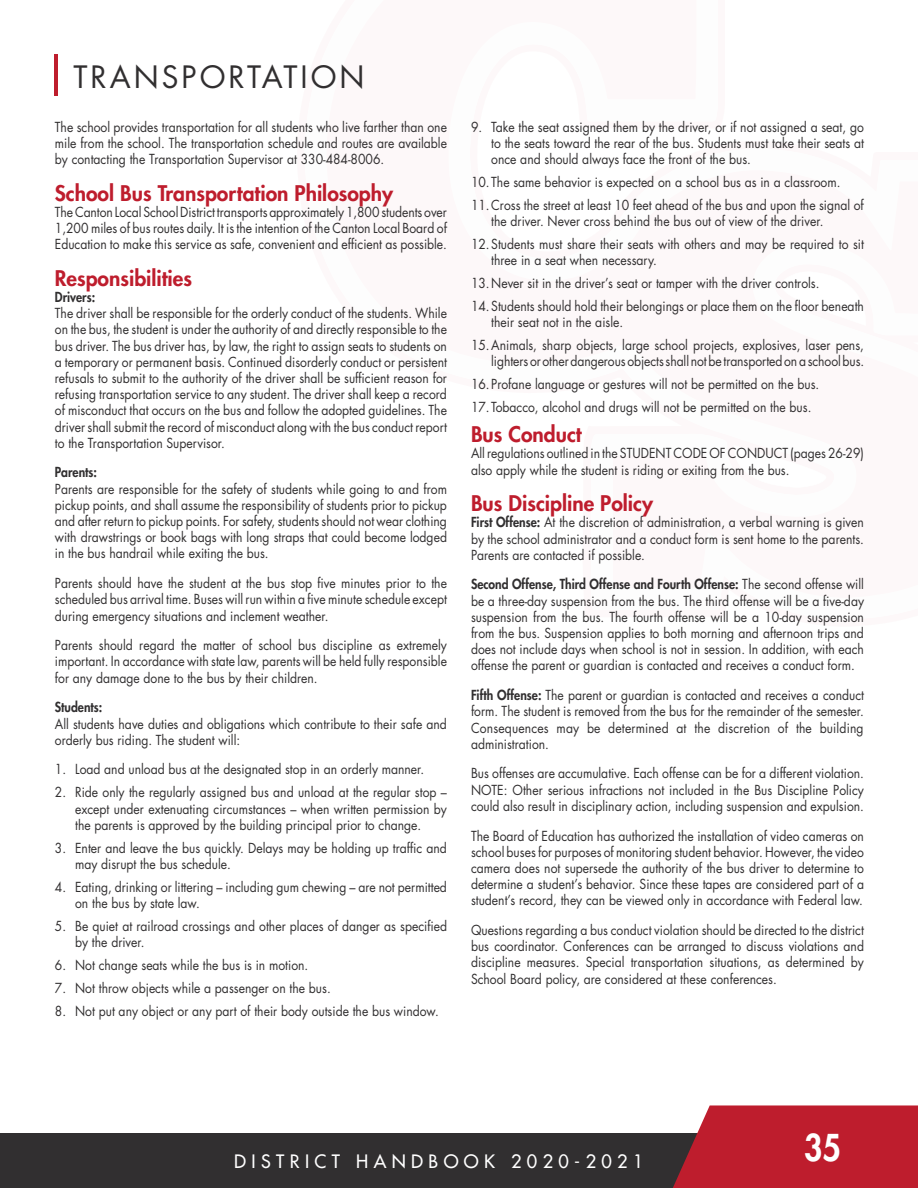
<style>
.page{position:relative;width:918px;height:1188px;background:#fff}
.page>*{position:absolute;margin:0;border:0;box-sizing:border-box;transform-origin:0 0}
.t1{font:800 36px "Futura";color:#fff;scale:.89 1}
.t2{font:30px "Futura";letter-spacing:.1em;color:#312f30}
.t3{font:800 21px "Futura";color:#be1d2d}
.t4{font:18px "Futura";letter-spacing:.3em;color:#fff}
.t5{font:13.5px/16.2px "Futura";color:#312f30;text-align:justify;scale:.9 1}
.t6{font:800 13.5px "Futura";color:#312f30;scale:.9 1}
.s1{font-weight:800}
</style>
<div class="page">
<div style="left:0;top:1134px;width:918px;height:54px;background:#312f30"></div>
<svg style="left:673px;top:1105px;width:245px;height:83px;background:#bb2837"></svg>
<hr style="left:54px;top:54px;width:4px;height:41px;background:#be1d2d">
<h2 class="t2" style="left:74px;top:56px;width:293px">TRANSPORTATION</h2>
<p class="t5" style="left:55px;top:118px;width:437px">The school provides transportation for all students who live farther than one mile from the school. The transportation schedule and routes are available by contacting the Transportation Supervisor at 330-484-8006.</p>
<h3 class="t3" style="left:55px;top:179px;width:340px">School Bus Transportation Philosophy</h3>
<p class="t5" style="left:55px;top:203px;width:437px">The Canton Local School District transports approximately 1,800 students over 1,200 miles of bus routes daily. It is the intention of the Canton Local Board of Education to make this service as safe, convenient and efficient as possible.</p>
<h3 class="t3" style="left:55px;top:264px;width:139px">Responsibilities</h3>
<p class="t6" style="left:55px;top:288px;width:46px">Drivers:</p>
<p class="t5" style="left:55px;top:305px;width:437px">The driver shall be responsible for the orderly conduct of the students. While on the bus, the student is under the authority of and directly responsible to the bus driver. The bus driver has, by law, the right to assign seats to students on a temporary or permanent basis. Continued disorderly conduct or persistent refusals to submit to the authority of the driver shall be sufficient reason for refusing transportation service to any student. The driver shall keep a record of misconduct that occurs on the bus and follow the adopted guidelines. The driver shall submit the record of misconduct along with the bus conduct report to the Transportation Supervisor.</p>
<p class="t6" style="left:55px;top:463px;width:48px">Parents:</p>
<p class="t5" style="left:55px;top:480px;width:437px">Parents are responsible for the safety of students while going to and from pickup points, and shall assume the responsibility of students prior to pickup and after return to pickup points. For safety, students should not wear clothing with drawstrings or book bags with long straps that could become lodged in the bus handrail while exiting the bus.</p>
<p class="t5" style="left:55px;top:575px;width:437px">Parents should have the student at the bus stop five minutes prior to the scheduled bus arrival time. Buses will run within a five minute schedule except during emergency situations and inclement weather.</p>
<p class="t5" style="left:55px;top:637px;width:437px">Parents should regard the matter of school bus discipline as extremely important. In accordance with state law, parents will be held fully responsible for any damage done to the bus by their children.</p>
<p class="t6" style="left:55px;top:698px;width:54px">Students:</p>
<p class="t5" style="left:55px;top:715px;width:437px">All students have duties and obligations which contribute to their safe and orderly bus riding. The student will:</p>
<p class="t5" style="left:55px;top:761px;width:412px">1. Load and unload bus at the designated stop in an orderly manner.</p>
<p class="t5" style="left:75px;top:784px;width:415px;text-indent:-20px">2. Ride only the regularly assigned bus and unload at the regular stop – except under extenuating circumstances – when written permission by the parents is approved by the building principal prior to change.</p>
<p class="t5" style="left:75px;top:839px;width:415px;text-indent:-20px">3. Enter and leave the bus quickly. Delays may be holding up traffic and may disrupt the bus schedule.</p>
<p class="t5" style="left:75px;top:879px;width:415px;text-indent:-20px">4. Eating, drinking or littering – including gum chewing – are not permitted on the bus by state law.</p>
<p class="t5" style="left:75px;top:918px;width:415px;text-indent:-20px">5. Be quiet at railroad crossings and other places of danger as specified by the driver.</p>
<p class="t5" style="left:55px;top:957px;width:283px">6. Not change seats while the bus is in motion.</p>
<p class="t5" style="left:55px;top:980px;width:308px">7. Not throw objects while a passenger on the bus.</p>
<p class="t5" style="left:55px;top:1003px;width:428px">8. Not put any object or any part of their body outside the bus window.</p>
<p class="t5" style="left:491px;top:118px;width:416px;text-indent:-20px">9. Take the seat assigned them by the driver, or if not assigned a seat, go to the seats toward the rear of the bus. Students must take their seats at once and should always face the front of the bus.</p>
<p class="t5" style="left:471px;top:170px;width:438px;line-height:23px">10. The same behavior is expected on a school bus as in a classroom.<br>11.Cross the street at least 10 feet ahead of the bus and upon the signal of</p>
<p class="t5" style="left:471px;top:209px;width:438px;line-height:23px;text-indent:20px">the driver. Never cross behind the bus out of view of the driver.<br>12.Students must share their seats with others and may be required to sit</p>
<p class="t5" style="left:471px;top:249px;width:438px;line-height:23px;text-align:left;text-indent:20px">three in a seat when necessary.<br>13.Never sit in the driver’s seat or tamper with the driver controls.<br>14.Students should hold their belongings or place them on the floor beneath</p>
<p class="t5" style="left:471px;top:311px;width:438px;line-height:23px;text-indent:20px">their seat not in the aisle.<br>15.Animals, sharp objects, large school projects, explosives, laser pens,</p>
<p class="t5" style="left:491px;top:353px;width:416px">lighters or other dangerous objects shall not be transported on a school bus.</p>
<p class="t5" style="left:471px;top:376px;width:388px">16. Profane language or gestures will not be permitted on the bus.</p>
<p class="t5" style="left:471px;top:399px;width:380px">17. Tobacco, alcohol and drugs will not be permitted on the bus.</p>
<h3 class="t3" style="left:471px;top:420px;width:112px">Bus Conduct</h3>
<p class="t5" style="left:471px;top:445px;width:438px">All regulations outlined in the STUDENT CODE OF CONDUCT (pages 26-29) also apply while the student is riding or exiting from the bus.</p>
<h3 class="t3" style="left:471px;top:489px;width:183px">Bus Discipline Policy</h3>
<p class="t5" style="left:471px;top:514px;width:438px"><span class="s1">First Offense:</span> At the discretion of administration, a verbal warning is given by the school administrator and a conduct form is sent home to the parents.<br>Parents are contacted if possible.</p>
<p class="t5" style="left:471px;top:576px;width:438px"><span class="s1">Second Offense, Third Offense and Fourth Offense:</span> The second offense will be a three-day suspension from the bus. The third offense will be a five-day suspension from the bus. The fourth offense will be a 10-day suspension from the bus. Suspension applies to both morning and afternoon trips and does not include days when school is not in session. In addition, with each offense the parent or guardian is contacted and receives a conduct form.</p>
<p class="t5" style="left:471px;top:687px;width:438px"><span class="s1">Fifth Offense:</span> The parent or guardian is contacted and receives a conduct form. The student is removed from the bus for the remainder of the semester.<br>Consequences may be determined at the discretion of the building administration.</p>
<p class="t5" style="left:471px;top:765px;width:438px">Bus offenses are accumulative. Each offense can be for a different violation.<br>NOTE: Other serious infractions not included in the Bus Discipline Policy could also result in disciplinary action, including suspension and expulsion.</p>
<p class="t5" style="left:471px;top:827px;width:438px">The Board of Education has authorized the installation of video cameras on school buses for purposes of monitoring student behavior. However, the video camera does not supersede the authority of the bus driver to determine to determine a student’s behavior. Since these tapes are considered part of a student’s record, they can be viewed only in accordance with Federal law.</p>
<p class="t5" style="left:471px;top:922px;width:438px">Questions regarding a bus conduct violation should be directed to the district bus coordinator. Conferences can be arranged to discuss violations and discipline measures. Special transportation situations, as determined by School Board policy, are considered at these conferences.</p>
<h3 class="t4" style="left:234px;top:1150px;width:411px">DISTRICT HANDBOOK 2020-2021</h3>
<h1 class="t1" style="left:804px;top:1124px;width:43px">35</h1>
</div>
